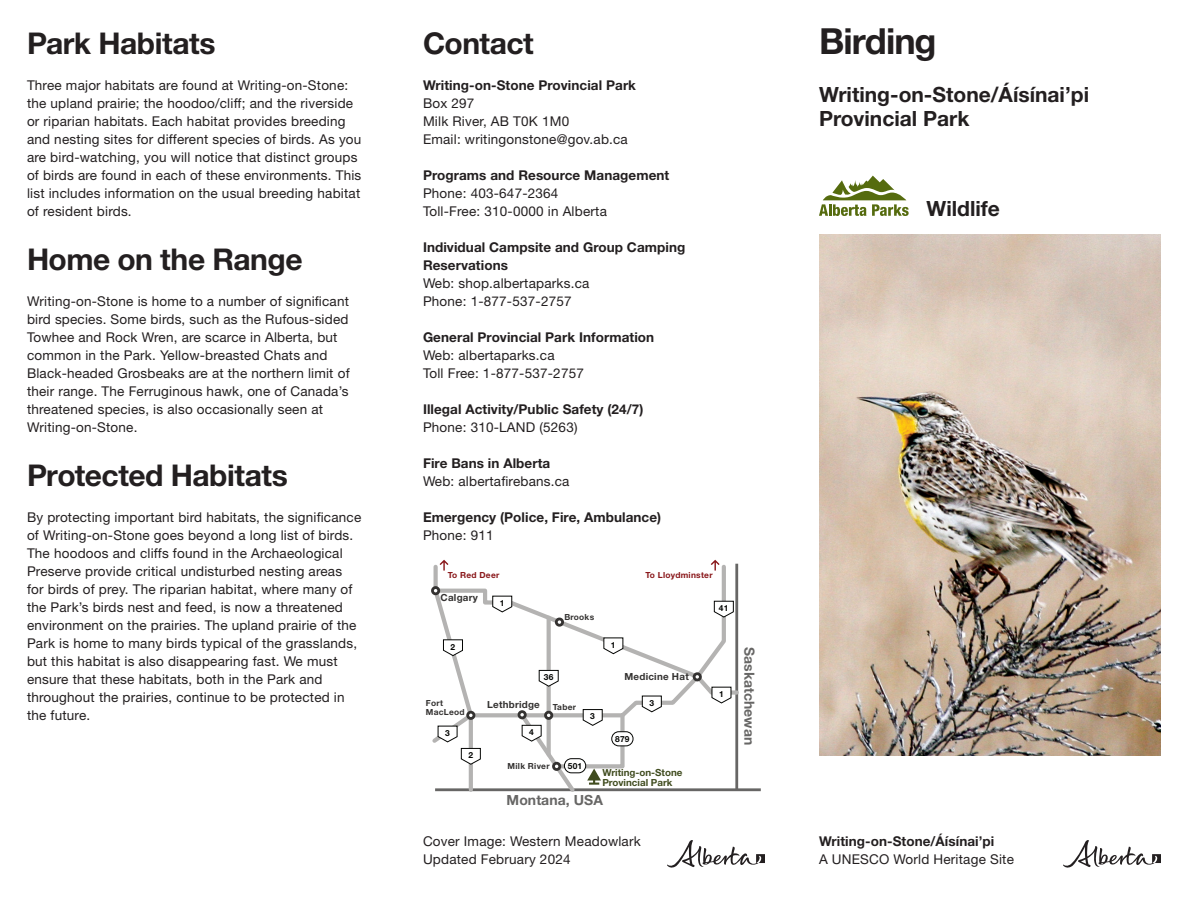
<style>
.page{position:relative;width:1188px;height:918px;background:#fff}
.page>*{position:absolute;margin:0;border:0;box-sizing:border-box;transform-origin:0 0}
.t1{font:700 36px "Helvetica Neue LT Std";letter-spacing:-.025em;color:#231f20}
.t2{font:700 30px "Helvetica Neue LT Std";letter-spacing:-.015em;color:#231f20}
.t3{font:700 21px/24px "Helvetica Neue LT Std";color:#231f20}
.t4{font:700 13.95px "Helvetica Neue LT Std";letter-spacing:.005em;color:#676665}
.t5{font:13.5px/18px "Helvetica Neue LT Std";letter-spacing:.015em;color:#231f20}
.t6{font:700 13.5px/18px "Helvetica Neue LT Std";letter-spacing:.005em;color:#231f20}
.t7{font:700 9.75px/9.8px "Helvetica Neue LT Std";color:#404c1f}
.t8{font:700 9.75px "Helvetica Neue LT Std";letter-spacing:.025em;color:#343231}
.t9{font:700 8.4px/8.4px "Helvetica Neue LT Std";letter-spacing:.03em;color:#343231}
.t10{font:700 8.4px "Helvetica Neue LT Std";letter-spacing:.03em;color:#891619}
.t11{font:700 8.4px "Helvetica Neue LT Std";letter-spacing:.03em;color:#040503}
</style>
<div class="page">
<img style="left:819px;top:234px;width:342px;height:522px">
<svg style="left:819px;top:176px;width:90px;height:40px"></svg>
<svg style="left:1063px;top:840px;width:98px;height:28px"></svg>
<svg style="left:667px;top:840px;width:98px;height:28px"></svg>
<hr style="left:435px;top:788px;width:326px;height:3px;background:#676665">
<hr style="left:735px;top:564px;width:3px;height:226px;background:#676665">
<svg style="left:431px;top:563px;width:297px;height:107px"></svg>
<svg style="left:434px;top:567px;width:4px;height:19px"></svg>
<svg style="left:492px;top:595px;width:20px;height:18px"></svg>
<svg style="left:603px;top:637px;width:21px;height:17px"></svg>
<svg style="left:443px;top:639px;width:20px;height:17px"></svg>
<svg style="left:714px;top:601px;width:20px;height:17px"></svg>
<div style="left:432px;top:588px;width:7px;height:6px;background:#fff;border-radius:50%"></div>
<div style="left:431px;top:586px;width:9px;height:9px;border:3px solid #343231;border-radius:50%"></div>
<div style="left:556px;top:619px;width:7px;height:6px;background:#fff;border-radius:50%"></div>
<div style="left:555px;top:618px;width:9px;height:9px;border:3px solid #343231;border-radius:50%"></div>
<svg style="left:432px;top:670px;width:309px;height:122px"></svg>
<div style="left:466px;top:711px;width:9px;height:9px;border:3px solid #343231;border-radius:50%"></div>
<svg style="left:440px;top:560px;width:8px;height:11px"></svg>
<svg style="left:711px;top:560px;width:9px;height:11px"></svg>
<h2 class="t2" style="left:27px;top:25px;width:190px">Park Habitats</h2>
<p class="t5" style="left:27px;top:76px;width:336px">Three major habitats are found at Writing-on-Stone: the upland prairie; the hoodoo/cliff; and the riverside or riparian habitats. Each habitat provides breeding and nesting sites for different species of birds. As you are bird-watching, you will notice that distinct groups of birds are found in each of these environments. This list includes information on the usual breeding habitat of resident birds.</p>
<h2 class="t2" style="left:27px;top:241px;width:277px">Home on the Range</h2>
<p class="t5" style="left:27px;top:292px;width:324px">Writing-on-Stone is home to a number of significant bird species. Some birds, such as the Rufous-sided Towhee and Rock Wren, are scarce in Alberta, but common in the Park. Yellow-breasted Chats and Black-headed Grosbeaks are at the northern limit of their range. The Ferruginous hawk, one of Canada’s threatened species, is also occasionally seen at Writing-on-Stone.</p>
<h2 class="t2" style="left:27px;top:457px;width:262px">Protected Habitats</h2>
<p class="t5" style="left:27px;top:508px;width:336px">By protecting important bird habitats, the significance of Writing-on-Stone goes beyond a long list of birds.<br>The hoodoos and cliffs found in the Archaeological Preserve provide critical undisturbed nesting areas for birds of prey. The riparian habitat, where many of the Park’s birds nest and feed, is now a threatened environment on the prairies. The upland prairie of the Park is home to many birds typical of the grasslands, but this habitat is also disappearing fast. We must ensure that these habitats, both in the Park and throughout the prairies, continue to be protected in the future.</p>
<h2 class="t2" style="left:423px;top:25px;width:112px">Contact</h2>
<p class="t6" style="left:423px;top:76px;width:215px">Writing-on-Stone Provincial Park</p>
<p class="t5" style="left:423px;top:94px;width:206px">Box 297<br>Milk River, AB T0K 1M0<br>Email: writingonstone@gov.ab.ca</p>
<p class="t6" style="left:423px;top:166px;width:248px">Programs and Resource Management</p>
<p class="t5" style="left:423px;top:184px;width:185px">Phone: 403-647-2364<br>Toll-Free: 310-0000 in Alberta</p>
<p class="t6" style="left:423px;top:238px;width:264px">Individual Campsite and Group Camping<br>Reservations</p>
<p class="t5" style="left:423px;top:274px;width:168px">Web: shop.albertaparks.ca<br>Phone: 1-877-537-2757</p>
<p class="t6" style="left:423px;top:328px;width:233px">General Provincial Park Information</p>
<p class="t5" style="left:423px;top:346px;width:162px">Web: albertaparks.ca<br>Toll Free: 1-877-537-2757</p>
<p class="t6" style="left:423px;top:400px;width:222px">Illegal Activity/Public Safety (24/7)</p>
<p class="t5" style="left:423px;top:418px;width:156px">Phone: 310-LAND (5263)</p>
<p class="t6" style="left:423px;top:454px;width:129px">Fire Bans in Alberta</p>
<p class="t5" style="left:423px;top:472px;width:148px">Web: albertafirebans.ca</p>
<p class="t6" style="left:423px;top:508px;width:240px">Emergency (Police, Fire, Ambulance)</p>
<p class="t5" style="left:423px;top:526px;width:72px">Phone: 911</p>
<p class="t10" style="left:448px;top:569px;width:53px">To Red Deer</p>
<p class="t10" style="left:645px;top:569px;width:69px">To Lloydminster</p>
<p class="t8" style="left:441px;top:592px;width:39px">Calgary</p>
<p class="t11" style="left:451px;top:641px;width:6px">2</p>
<p class="t11" style="left:500px;top:598px;width:6px">1</p>
<p class="t9" style="left:564px;top:612px;width:31px">Brooks</p>
<p class="t11" style="left:544px;top:672px;width:11px">36</p>
<p class="t9" style="left:426px;top:699px;width:40px">Fort<br>MacLeod</p>
<p class="t9" style="left:553px;top:702px;width:25px">Taber</p>
<p class="t8" style="left:487px;top:698px;width:54px">Lethbridge</p>
<p class="t11" style="left:445px;top:728px;width:6px">3</p>
<p class="t11" style="left:468px;top:750px;width:6px">2</p>
<p class="t11" style="left:529px;top:727px;width:6px">4</p>
<p class="t11" style="left:590px;top:711px;width:6px">3</p>
<p class="t11" style="left:611px;top:640px;width:6px">1</p>
<p class="t8" style="left:624px;top:671px;width:66px">Medicine Hat</p>
<p class="t11" style="left:649px;top:698px;width:6px">3</p>
<p class="t11" style="left:615px;top:734px;width:16px">879</p>
<p class="t9" style="left:508px;top:761px;width:44px">Milk River</p>
<p class="t11" style="left:568px;top:760px;width:16px">501</p>
<p class="t7" style="left:602px;top:767px;width:82px">Writing-on-Stone<br>Provincial Park</p>
<p class="t4" style="left:507px;top:791px;width:98px">Montana, USA</p>
<p class="t5" style="left:423px;top:832px;width:219px">Cover Image: Western Meadowlark<br>Updated February 2024</p>
<p class="t11" style="left:719px;top:603px;width:11px">41</p>
<p class="t11" style="left:719px;top:689px;width:6px">1</p>
<p class="t4" style="left:758px;top:647px;width:100px;rotate:90deg">Saskatchewan</p>
<h1 class="t1" style="left:819px;top:19px;width:119px">Birding</h1>
<h3 class="t3" style="left:819px;top:82px;width:272px">Writing-on-Stone/Áísínai’pi<br>Provincial Park</h3>
<h3 class="t3" style="left:927px;top:196px;width:75px">Wildlife</h3>
<p class="t6" style="left:819px;top:832px;width:177px">Writing-on-Stone/Áísínai’pi</p>
<p class="t5" style="left:819px;top:850px;width:196px">A UNESCO World Heritage Site</p>
</div>
